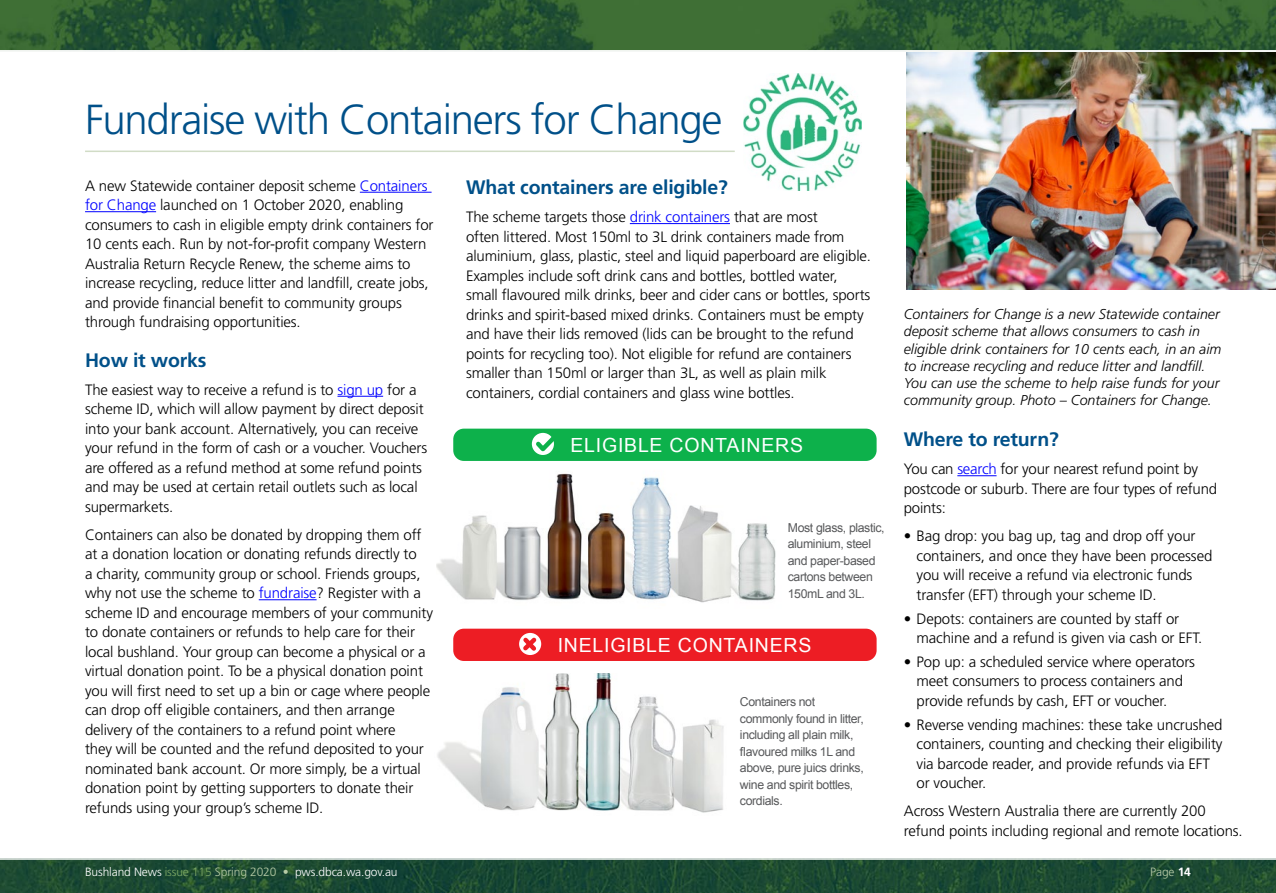
<style>
.page{position:relative;width:1276px;height:893px;background:#fff}
.page>*{position:absolute;margin:0;border:0;box-sizing:border-box;transform-origin:0 0}
.t1{font:300 42px "Frutiger";letter-spacing:-.03em;color:#005089}
.t2{font:700 19.5px "Frutiger";letter-spacing:-.01em;color:#005089}
.t3{font:19.5px "Arial";letter-spacing:.04em;color:#fff}
.t4{font:300 15px/19.5px "Frutiger";letter-spacing:-.01em;color:#000}
.t5{font:italic 300 14.25px/17.2px "Frutiger";color:#000}
.t6{font:12.3px/16.5px "Arial";letter-spacing:-.03em;color:#58595b}
.t7{font:300 12px "Frutiger";letter-spacing:-.01em;color:#fff}
.t8{font:300 12px "Frutiger";color:#b7cba7}
.s1{color:#00f}
.s2{color:#7ca765}
.s3{color:#b7cba7}
.s4{font-weight:700;color:#fff}
</style>
<div class="page">
<hr style="left:85px;top:151px;width:650px;height:1px;background:#d1dcc6">
<hr style="left:360px;top:192px;width:71px;height:1px;background:#00f">
<hr style="left:85px;top:211px;width:71px;height:1px;background:#00f">
<hr style="left:337px;top:396px;width:46px;height:1px;background:#00f">
<hr style="left:259px;top:599px;width:58px;height:1px;background:#00f">
<hr style="left:630px;top:223px;width:100px;height:1px;background:#00f">
<hr style="left:957px;top:475px;width:39px;height:1px;background:#00f">
<img style="left:0;top:860px;width:1276px;height:33px">
<img style="left:0;top:0;width:1276px;height:50px">
<img style="left:906px;top:53px;width:370px;height:236px">
<img style="left:743px;top:73px;width:118px;height:118px">
<img style="left:437px;top:673px;width:287px;height:140px">
<img style="left:436px;top:473px;width:340px;height:130px">
<div style="left:453px;top:429px;width:423px;height:32px;background:#0db14b;border-radius:11px"></div>
<svg style="left:532px;top:432px;width:22px;height:23px"></svg>
<div style="left:453px;top:629px;width:423px;height:32px;background:#ed1d24;border-radius:11px"></div>
<svg style="left:519px;top:633px;width:22px;height:22px"></svg>
<svg style="left:519px;top:634px;width:21px;height:21px"></svg>
<h1 class="t1" style="left:85px;top:95px;width:639px">Fundraise with Containers for Change</h1>
<p class="t4" style="left:85px;top:176px;width:350px">A new Statewide container deposit scheme <span class="s1">Containers for Change</span> launched on 1 October 2020, enabling consumers to cash in eligible empty drink containers for 10 cents each. Run by not-for-profit company Western Australia Return Recycle Renew, the scheme aims to increase recycling, reduce litter and landfill, create jobs, and provide financial benefit to community groups through fundraising opportunities.</p>
<h2 class="t2" style="left:85px;top:348px;width:123px">How it works</h2>
<p class="t4" style="left:85px;top:380px;width:344px">The easiest way to receive a refund is to <span class="s1">sign up</span> for a scheme ID, which will allow payment by direct deposit into your bank account. Alternatively, you can receive your refund in the form of cash or a voucher. Vouchers are offered as a refund method at some refund points and may be used at certain retail outlets such as local supermarkets.</p>
<p class="t4" style="left:85px;top:525px;width:349px">Containers can also be donated by dropping them off at a donation location or donating refunds directly to<br>a charity, community group or school. Friends groups, why not use the scheme to <span class="s1">fundraise</span>? Register with a scheme ID and encourage members of your community to donate containers or refunds to help care for their local bushland. Your group can become a physical or a virtual donation point. To be a physical donation point you will first need to set up a bin or cage where people can drop off eligible containers, and then arrange delivery of the containers to a refund point where<br>they will be counted and the refund deposited to your nominated bank account. Or more simply, be a virtual donation point by getting supporters to donate their refunds using your group’s scheme ID.</p>
<h2 class="t2" style="left:466px;top:176px;width:263px">What containers are eligible?</h2>
<p class="t4" style="left:466px;top:207px;width:406px">The scheme targets those <span class="s1">drink containers</span> that are most<br>often littered. Most 150ml to 3L drink containers made from aluminium, glass, plastic, steel and liquid paperboard are eligible.<br>Examples include soft drink cans and bottles, bottled water, small flavoured milk drinks, beer and cider cans or bottles, sports drinks and spirit-based mixed drinks. Containers must be empty and have their lids removed (lids can be brought to the refund points for recycling too). Not eligible for refund are containers smaller than 150ml or larger than 3L, as well as plain milk containers, cordial containers and glass wine bottles.</p>
<h2 class="t3" style="left:570px;top:432px;width:234px">ELIGIBLE CONTAINERS</h2>
<p class="t6" style="left:788px;top:519px;width:98px">Most glass, plastic, aluminium, steel and paper-based cartons between<br>150mL and 3L.</p>
<h2 class="t3" style="left:558px;top:632px;width:255px">INELIGIBLE CONTAINERS</h2>
<p class="t6" style="left:740px;top:694px;width:125px">Containers not commonly found in litter, including all plain milk, flavoured milks 1L and above, pure juics drinks, wine and spirit bottles, cordials.</p>
<p class="t5" style="left:904px;top:306px;width:319px">Containers for Change is a new Statewide container deposit scheme that allows consumers to cash in eligible drink containers for 10 cents each, in an aim to increase recycling and reduce litter and landfill.<br>You can use the scheme to help raise funds for your community group. Photo – Containers for Change.</p>
<h2 class="t2" style="left:904px;top:428px;width:156px">Where to return?</h2>
<p class="t4" style="left:904px;top:459px;width:315px">You can <span class="s1">search</span> for your nearest refund point by postcode or suburb. There are four types of refund points:</p>
<p class="t4" style="left:916px;top:527px;width:297px;text-indent:-13px">• Bag drop: you bag up, tag and drop off your containers, and once they have been processed you will receive a refund via electronic funds transfer (EFT) through your scheme ID.</p>
<p class="t4" style="left:916px;top:609px;width:287px;text-indent:-13px">• Depots: containers are counted by staff or machine and a refund is given via cash or EFT.</p>
<p class="t4" style="left:916px;top:652px;width:280px;text-indent:-13px">• Pop up: a scheduled service where operators meet consumers to process containers and provide refunds by cash, EFT or voucher.</p>
<p class="t4" style="left:916px;top:715px;width:307px;text-indent:-13px">• Reverse vending machines: these take uncrushed containers, counting and checking their eligibility via barcode reader, and provide refunds via EFT or voucher.</p>
<p class="t4" style="left:904px;top:801px;width:340px">Across Western Australia there are currently 200 refund points including regional and remote locations.</p>
<p class="t7" style="left:85px;top:865px;width:314px">Bushland News <span class="s2">issue 115</span> <span class="s3">Spring 2020 •</span> pws.dbca.wa.gov.au</p>
<p class="t8" style="left:1150px;top:865px;width:42px">Page <span class="s4">14</span></p>
</div>
